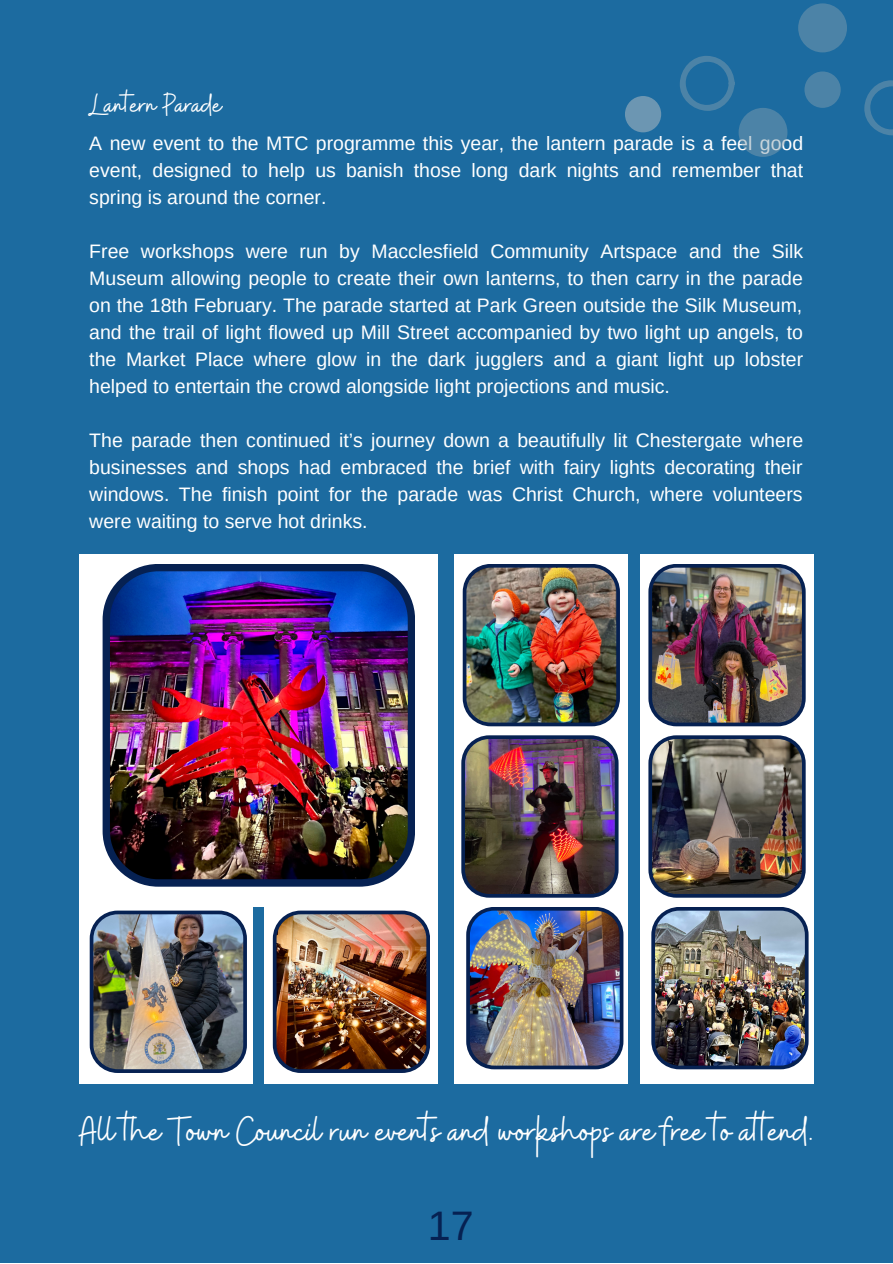
<style>
.page{position:relative;width:893px;height:1264px;background:#fff}
.page>*{position:absolute;margin:0;border:0;box-sizing:border-box;transform-origin:0 0}
.t1{font:42px "Buffalo";color:#fff}
.t2{font:41.25px "Arimo";color:#062152}
.t3{font:31.5px "Buffalo";color:#fff}
.t4{font:19.5px/27px "Arimo";color:#fff;text-align:justify}
</style>
<div class="page">
<div style="left:0;top:0;width:892px;height:1262px;background:#1c6ba0"></div>
<div style="left:80px;top:898px;width:173px;height:185px;background:#fff"></div>
<div style="left:80px;top:553px;width:358px;height:354px;background:#fff"></div>
<img style="left:103px;top:564px;width:312px;height:322px">
<div style="left:264px;top:898px;width:174px;height:185px;background:#fff"></div>
<div style="left:454px;top:554px;width:174px;height:529px;background:#fff"></div>
<img style="left:462px;top:564px;width:158px;height:162px">
<img style="left:461px;top:735px;width:157px;height:162px">
<img style="left:466px;top:907px;width:157px;height:162px">
<div style="left:640px;top:554px;width:173px;height:529px;background:#fff"></div>
<img style="left:648px;top:564px;width:157px;height:162px">
<img style="left:648px;top:735px;width:157px;height:162px">
<img style="left:651px;top:907px;width:157px;height:162px">
<img style="left:90px;top:910px;width:157px;height:162px">
<img style="left:273px;top:910px;width:157px;height:162px">
<div style="left:625px;top:96px;width:36px;height:36px;background:#6c96b2;border-radius:50%"></div>
<div style="left:804px;top:71px;width:36px;height:37px;background:#4c83a7;border-radius:50%"></div>
<div style="left:738px;top:108px;width:49px;height:49px;background:#4c83a7;border-radius:50%"></div>
<div style="left:798px;top:3px;width:48px;height:49px;background:#4c83a7;border-radius:50%"></div>
<svg style="left:864px;top:80px;width:28px;height:56px"></svg>
<svg style="left:680px;top:56px;width:54px;height:55px"></svg>
<p class="t3" style="left:89px;top:85px;width:134px">Lantern Parade</p>
<p class="t4" style="left:89px;top:130px;width:715px">A new event to the MTC programme this year, the lantern parade is a feel good event, designed to help us banish those long dark nights and remember that spring is around the corner.</p>
<p class="t4" style="left:89px;top:238px;width:715px">Free workshops were run by Macclesfield Community Artspace and the Silk Museum allowing people to create their own lanterns, to then carry in the parade on the 18th February. The parade started at Park Green outside the Silk Museum, and the trail of light flowed up Mill Street accompanied by two light up angels, to the Market Place where glow in the dark jugglers and a giant light up lobster helped to entertain the crowd alongside light projections and music.</p>
<p class="t4" style="left:89px;top:427px;width:715px">The parade then continued it’s journey down a beautifully lit Chestergate where businesses and shops had embraced the brief with fairy lights decorating their windows. The finish point for the parade was Christ Church, where volunteers were waiting to serve hot drinks.</p>
<p class="t1" style="left:80px;top:1104px;width:735px">All the Town Council run events and workshops are free to at end.</p>
<p class="t2" style="left:428px;top:1202px;width:47px">17</p>
</div>
